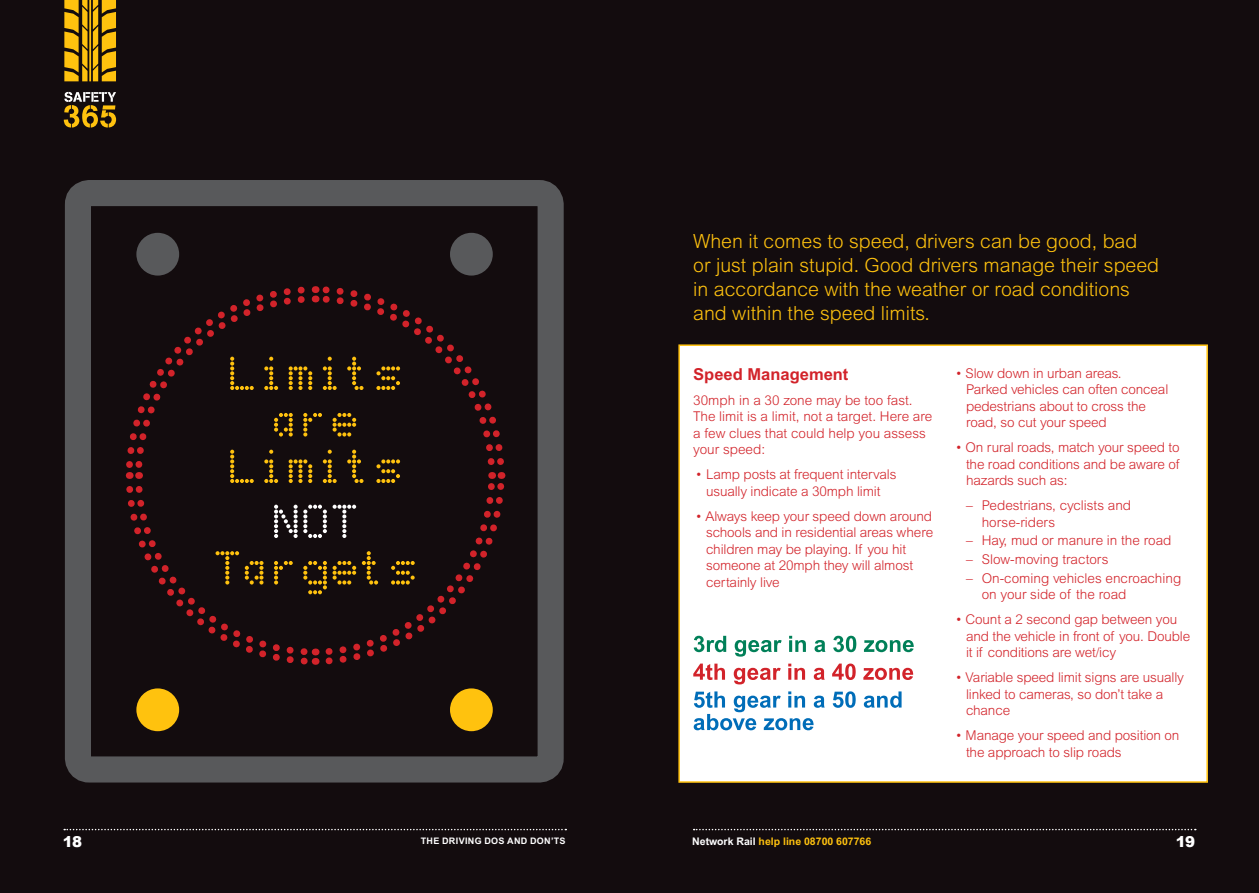
<style>
.page{position:relative;width:1259px;height:893px;background:#130c0e}
.page>*{position:absolute;margin:0;border:0;box-sizing:border-box;transform-origin:0 0}
.t1{font:300 19.5px/24px "Arial";color:#ffc20e}
.t2{font:700 16.5px "Arial SFMT";color:#d2232a}
.t3{font:900 15px "Arial";color:#fff}
.t4{font:300 13.5px/16.5px "Arial";letter-spacing:-.01em;color:#d2232a}
.t5{font:700 10.5px "Arial SFMT";color:#ffc20e}
.t6{font:700 9px "Arial SFMT";letter-spacing:.04em;color:#fff}
.s1{color:#fff}
</style>
<div class="page">
<div style="left:65px;top:180px;width:499px;height:602px;border:26px solid #58595b;border-radius:12px"></div>
<div style="left:136px;top:233px;width:43px;height:43px;background:#58595b;border-radius:50%"></div>
<div style="left:450px;top:233px;width:43px;height:43px;background:#58595b;border-radius:50%"></div>
<div style="left:136px;top:688px;width:43px;height:43px;background:#ffc20e;border-radius:50%"></div>
<div style="left:450px;top:688px;width:43px;height:43px;background:#ffc20e;border-radius:50%"></div>
<div style="left:679px;top:345px;width:528px;height:437px;background:#fff"></div>
<div style="left:678px;top:344px;width:530px;height:439px;border:2px solid #ffc20e"></div>
<svg style="left:693px;top:829px;width:502px;height:1px"></svg>
<svg style="left:64px;top:829px;width:502px;height:1px"></svg>
<svg style="left:64px;top:92px;width:52px;height:36px"></svg>
<svg style="left:64px;top:0;width:52px;height:81px"></svg>
<svg style="left:125px;top:286px;width:381px;height:379px"></svg>
<svg style="left:693px;top:636px;width:221px;height:21px"></svg>
<svg style="left:693px;top:663px;width:220px;height:21px"></svg>
<svg style="left:693px;top:691px;width:208px;height:39px"></svg>
<h1 class="t1" style="left:693px;top:229px;width:467px">When it comes to speed, drivers can be good, bad or just plain stupid. Good drivers manage their speed in accordance with the weather or road conditions and within the speed limits.</h1>
<p class="t2" style="left:693px;top:364px;width:157px">Speed Management</p>
<p class="t4" style="left:693px;top:392px;width:241px">30mph in a 30 zone may be too fast.<br>The limit is a limit, not a target. Here are a few clues that could help you assess your speed:</p>
<p class="t4" style="left:695px;top:466px;width:203px;text-align:center">• Lamp posts at frequent intervals usually indicate a 30mph limit</p>
<p class="t4" style="left:706px;top:508px;width:229px;text-indent:-11px">• Always keep your speed down around schools and in residential areas where children may be playing. If you hit someone at 20mph they will almost certainly live</p>
<p class="t4" style="left:966px;top:365px;width:204px;text-indent:-11px">• Slow down in urban areas.<br>Parked vehicles can often conceal pedestrians about to cross the road, so cut your speed</p>
<p class="t4" style="left:966px;top:439px;width:215px;text-align:justify;text-indent:-11px">• On rural roads, match your speed to the road conditions and be aware of hazards such as:</p>
<p class="t4" style="left:981px;top:497px;width:151px;text-indent:-16px">– Pedestrians, cyclists and horse-riders</p>
<p class="t4" style="left:966px;top:532px;width:207px">– Hay, mud or manure in the road</p>
<p class="t4" style="left:966px;top:551px;width:144px">– Slow-moving tractors</p>
<p class="t4" style="left:981px;top:570px;width:201px;text-indent:-16px">– On-coming vehicles encroaching on your side of the road</p>
<p class="t4" style="left:966px;top:611px;width:226px;text-indent:-11px">• Count a 2 second gap between you and the vehicle in front of you. Double it if conditions are wet/icy</p>
<p class="t4" style="left:966px;top:669px;width:219px;text-indent:-11px">• Variable speed limit signs are usually linked to cameras, so don’t take a chance</p>
<p class="t4" style="left:966px;top:727px;width:215px;text-indent:-11px">• Manage your speed and position on the approach to slip roads</p>
<p class="t3" style="left:63px;top:831px;width:21px">18</p>
<p class="t6" style="left:421px;top:835px;width:95px">THE DRIVING DOs and</p>
<p class="t6" style="left:530px;top:835px;width:8px">don</p>
<p class="t6" style="left:551px;top:835px;width:16px">’ts</p>
<p class="t5" style="left:692px;top:835px;width:180px"><span class="s1">Network Rail</span> help line 08700 607766</p>
<p class="t3" style="left:1175px;top:831px;width:21px">19</p>
</div>
